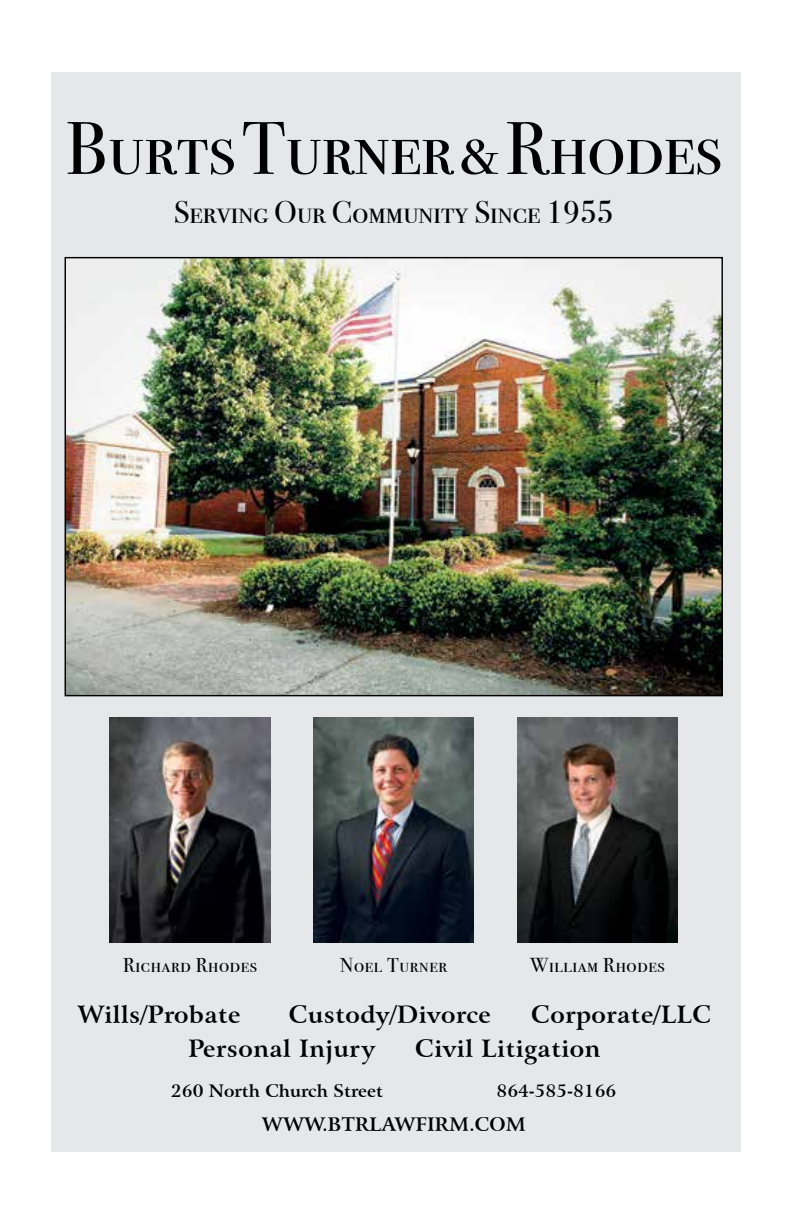
<style>
.page{position:relative;width:792px;height:1224px;background:#fff}
.page>*{position:absolute;margin:0;border:0;box-sizing:border-box;transform-origin:0 0}
.t1{font:74.8px "Bodoni Svty Two SCITCTT";color:#000}
.t2{font:31.6px "Bodoni Svty Two SCITCTT";color:#000}
.t3{font:700 23.8px "Arrus BT";letter-spacing:.02em;color:#000}
.t4{font:20.2px "Bodoni Svty Two SCITCTT";letter-spacing:.03em;color:#000}
.t5{font:700 18.6px "Arrus BT";color:#000}
.t6{font:700 17.2px "Arrus BT";color:#000}
.s1{font-family:"Bodoni Svty Two ITCTT"}
</style>
<div class="page">
<div style="left:51px;top:72px;width:690px;height:1080px;background:#e6e7e8"></div>
<img style="left:67px;top:259px;width:654px;height:435px">
<img style="left:314px;top:718px;width:160px;height:224px">
<img style="left:110px;top:718px;width:160px;height:224px">
<img style="left:517px;top:718px;width:161px;height:224px">
<h1 class="t1" style="left:65px;top:104px;width:658px">Burts Turner &amp; Rhodes</h1>
<h2 class="t2" style="left:174px;top:193px;width:441px">Serving Our Community Since <span class="s1">1955</span></h2>
<p class="t4" style="left:340px;top:953px;width:108px">Noel Turner</p>
<p class="t4" style="left:530px;top:953px;width:136px">William Rhodes</p>
<p class="t4" style="left:123px;top:953px;width:136px">Richard Rhodes</p>
<p class="t3" style="left:78px;top:999px;width:165px">Wills/Probate</p>
<p class="t3" style="left:289px;top:999px;width:204px">Custody/Divorce</p>
<p class="t3" style="left:531px;top:999px;width:181px">Corporate/LLC</p>
<p class="t3" style="left:189px;top:1033px;width:188px">Personal Injury</p>
<p class="t3" style="left:415px;top:1033px;width:187px">Civil Litigation</p>
<p class="t6" style="left:171px;top:1081px;width:214px">260 North Church Street</p>
<p class="t6" style="left:497px;top:1081px;width:121px">864-585-8166</p>
<p class="t5" style="left:262px;top:1113px;width:265px">WWW.BTRLAWFIRM.COM</p>
</div>
